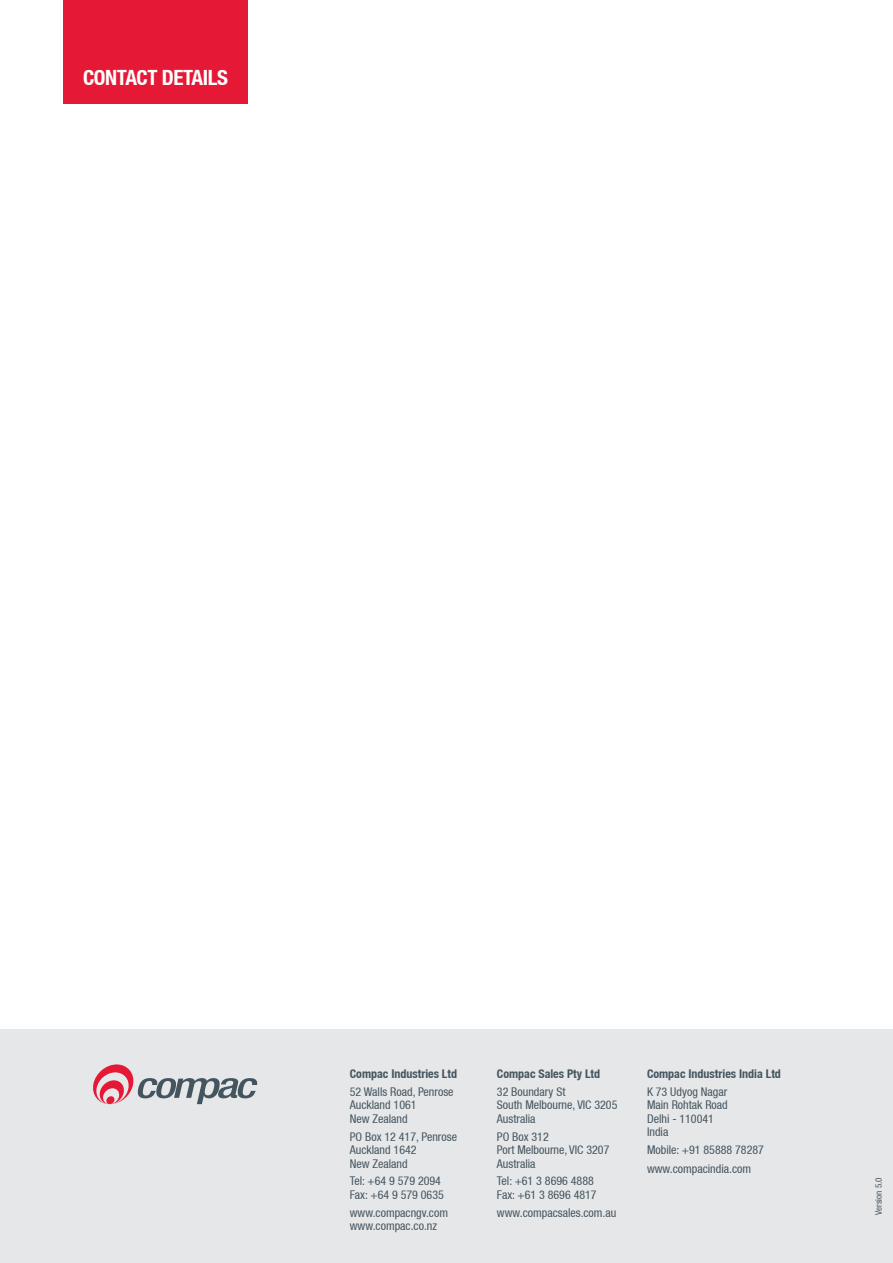
<style>
.page{position:relative;width:893px;height:1263px;background:#fff}
.page>*{position:absolute;margin:0;border:0;box-sizing:border-box;transform-origin:0 0}
.t1{font:700 condensed 21px "Helvetica Neue LT";letter-spacing:-.02em;color:#fff}
.t2{font:condensed 12px/13.5px "Helvetica Neue LT";color:#45555f}
.t3{font:700 condensed 12px "Helvetica Neue LT";color:#45555f}
.t4{font:condensed 9px "Helvetica Neue LT";color:#45555f}
</style>
<div class="page">
<div style="left:0;top:1029px;width:893px;height:234px;background:#e6e7e9"></div>
<svg style="left:93px;top:1064px;width:165px;height:40px"></svg>
<div style="left:106px;top:1096px;width:9px;height:8px;background:#e51836;border-radius:4px"></div>
<div style="left:63px;top:0;width:185px;height:103px;background:#e51836"></div>
<h1 class="t1" style="left:83px;top:65px;width:146px">CONTACT DETAILS</h1>
<p class="t3" style="left:350px;top:1066px;width:109px">Compac Industries Ltd</p>
<p class="t2" style="left:350px;top:1085px;width:105px">52 Walls Road, Penrose<br>Auckland 1061<br>New Zealand</p>
<p class="t2" style="left:350px;top:1129px;width:109px">PO Box 12 417, Penrose<br>Auckland 1642<br>New Zealand</p>
<p class="t2" style="left:350px;top:1174px;width:96px">Tel: +64 9 579 2094<br>Fax: +64 9 579 0635</p>
<p class="t2" style="left:350px;top:1205px;width:100px">www.compacngv.com www.compac.co.nz</p>
<p class="t3" style="left:497px;top:1066px;width:105px">Compac Sales Pty Ltd</p>
<p class="t2" style="left:497px;top:1085px;width:122px">32 Boundary St<br>South Melbourne, VIC 3205<br>Australia</p>
<p class="t2" style="left:497px;top:1129px;width:114px">PO Box 312<br>Port Melbourne, VIC 3207<br>Australia</p>
<p class="t2" style="left:497px;top:1174px;width:101px">Tel: +61 3 8696 4888<br>Fax: +61 3 8696 4817</p>
<p class="t2" style="left:497px;top:1205px;width:121px">www.compacsales.com.au</p>
<p class="t3" style="left:647px;top:1066px;width:135px">Compac Industries India Ltd</p>
<p class="t2" style="left:647px;top:1085px;width:82px">K 73 Udyog Nagar<br>Main Rohtak Road<br>Delhi - 110041<br>India</p>
<p class="t2" style="left:647px;top:1140px;width:118px;line-height:19.2px">Mobile: +91 85888 78287 www.compacindia.com</p>
<p class="t4" style="left:873px;top:1215px;width:39px;rotate:-90deg">Version 5.0</p>
</div>
